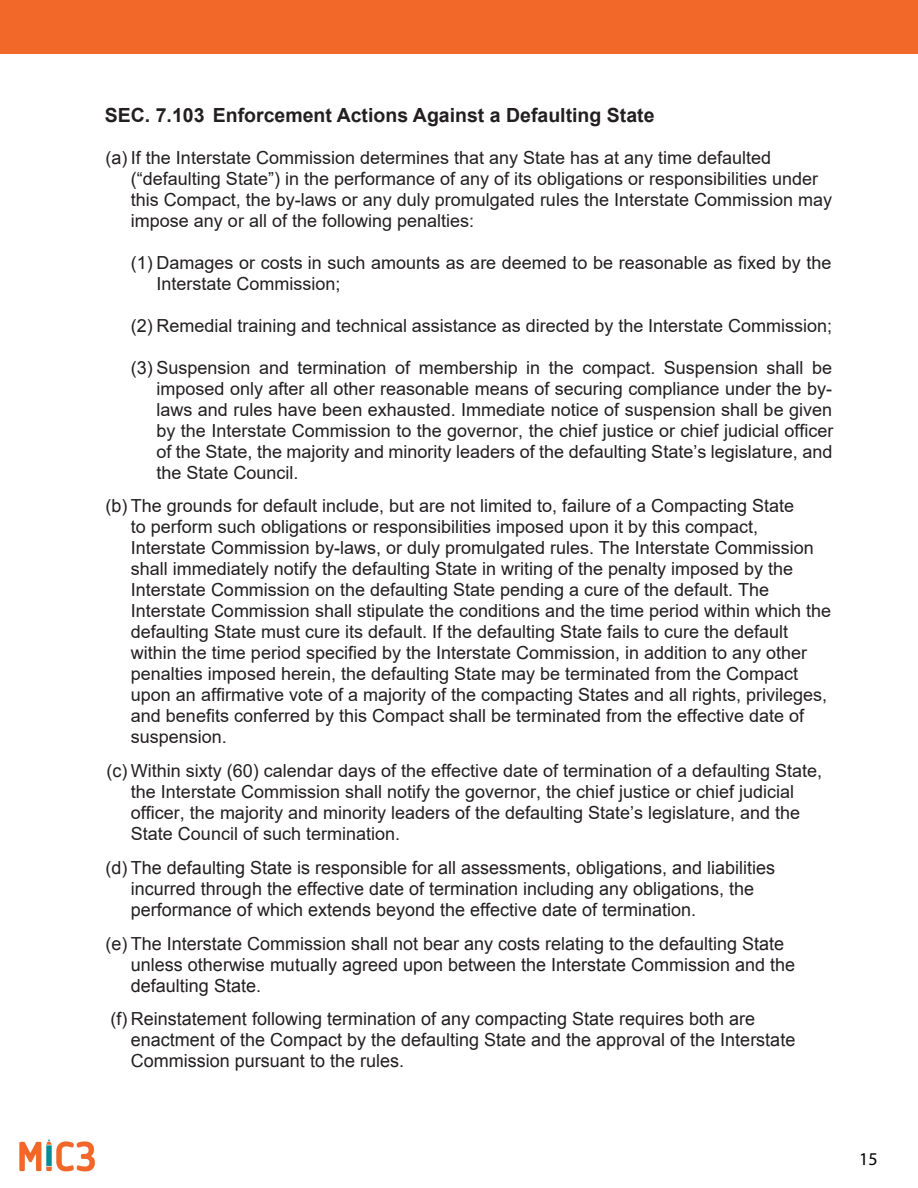
<style>
.page{position:relative;width:918px;height:1188px;background:#fff}
.page>*{position:absolute;margin:0;border:0;box-sizing:border-box;transform-origin:0 0}
.Sub_Paragraph{font:700 19.5px "Arial";color:#231f20}
.t1{font:18px/21px "Arial";color:#231f20}
.t2{font:18px/21px "Arial";color:#231f20}
.s1{font-style:inherit}
</style>
<div class="page">
<img style="left:19px;top:1139px;width:77px;height:33px">
<div style="left:0;top:0;width:918px;height:54px;background:#f26829"></div>
<p class="Sub_Paragraph" style="left:105px;top:101px;width:551px">SEC. 7.103 Enforcement Actions Against a Defaulting State</p>
<p class="t1" style="left:131px;top:147px;width:703px;text-indent:-26px"><span class="s1">(a)</span> If the Interstate Commission determines that any State has at any time defaulted (“defaulting State”) in the performance of any of its obligations or responsibilities under this Compact, the by-laws or any duly promulgated rules the Interstate Commission may impose any or all of the following penalties:</p>
<p class="t1" style="left:156px;top:252px;width:677px;text-indent:-26px"><span class="s1">(1)</span> Damages or costs in such amounts as are deemed to be reasonable as fixed by the<br>Interstate Commission;</p>
<p class="t1" style="left:131px;top:315px;width:703px"><span class="s1">(2)</span> Remedial training and technical assistance as directed by the Interstate Commission;</p>
<p class="t1" style="left:156px;top:357px;width:679px;text-align:justify;text-indent:-26px"><span class="s1">(3)</span> Suspension and termination of membership in the compact. Suspension shall be imposed only after all other reasonable means of securing compliance under the by&shy;laws and rules have been exhausted. Immediate notice of suspension shall be given by the Interstate Commission to the governor, the chief justice or chief judicial officer of the State, the majority and minority leaders of the defaulting State’s legislature, and the State Council.</p>
<p class="t1" style="left:131px;top:495px;width:702px;text-indent:-26px"><span class="s1">(b)</span> The grounds for default include, but are not limited to, failure of a Compacting State<br>to perform such obligations or responsibilities imposed upon it by this compact, Interstate Commission by-laws, or duly promulgated rules. The Interstate Commission shall immediately notify the defaulting State in writing of the penalty imposed by the Interstate Commission on the defaulting State pending a cure of the default. The Interstate Commission shall stipulate the conditions and the time period within which the defaulting State must cure its default. If the defaulting State fails to cure the default within the time period specified by the Interstate Commission, in addition to any other penalties imposed herein, the defaulting State may be terminated from the Compact upon an affirmative vote of a majority of the compacting States and all rights, privileges, and benefits conferred by this Compact shall be terminated from the effective date of suspension.</p>
<p class="t1" style="left:131px;top:760px;width:693px;text-indent:-25px"><span class="s1">(c)</span> Within sixty (60) calendar days of the effective date of termination of a defaulting State, the Interstate Commission shall notify the governor, the chief justice or chief judicial officer, the majority and minority leaders of the defaulting State’s legislature, and the State Council of such termination.</p>
<p class="t2" style="left:131px;top:857px;width:646px;text-indent:-26px">(d) The defaulting State is responsible for all assessments, obligations, and liabilities incurred through the effective date of termination including any obligations, the performance of which extends beyond the effective date of termination.</p>
<p class="t2" style="left:131px;top:933px;width:666px;text-indent:-26px">(e) The Interstate Commission shall not bear any costs relating to the defaulting State unless otherwise mutually agreed upon between the Interstate Commission and the defaulting State.</p>
<p class="t2" style="left:131px;top:1009px;width:666px;text-indent:-21px">(f) Reinstatement following termination of any compacting State requires both are enactment of the Compact by the defaulting State and the approval of the Interstate<br>Commission pursuant to the rules.</p>
</div>
